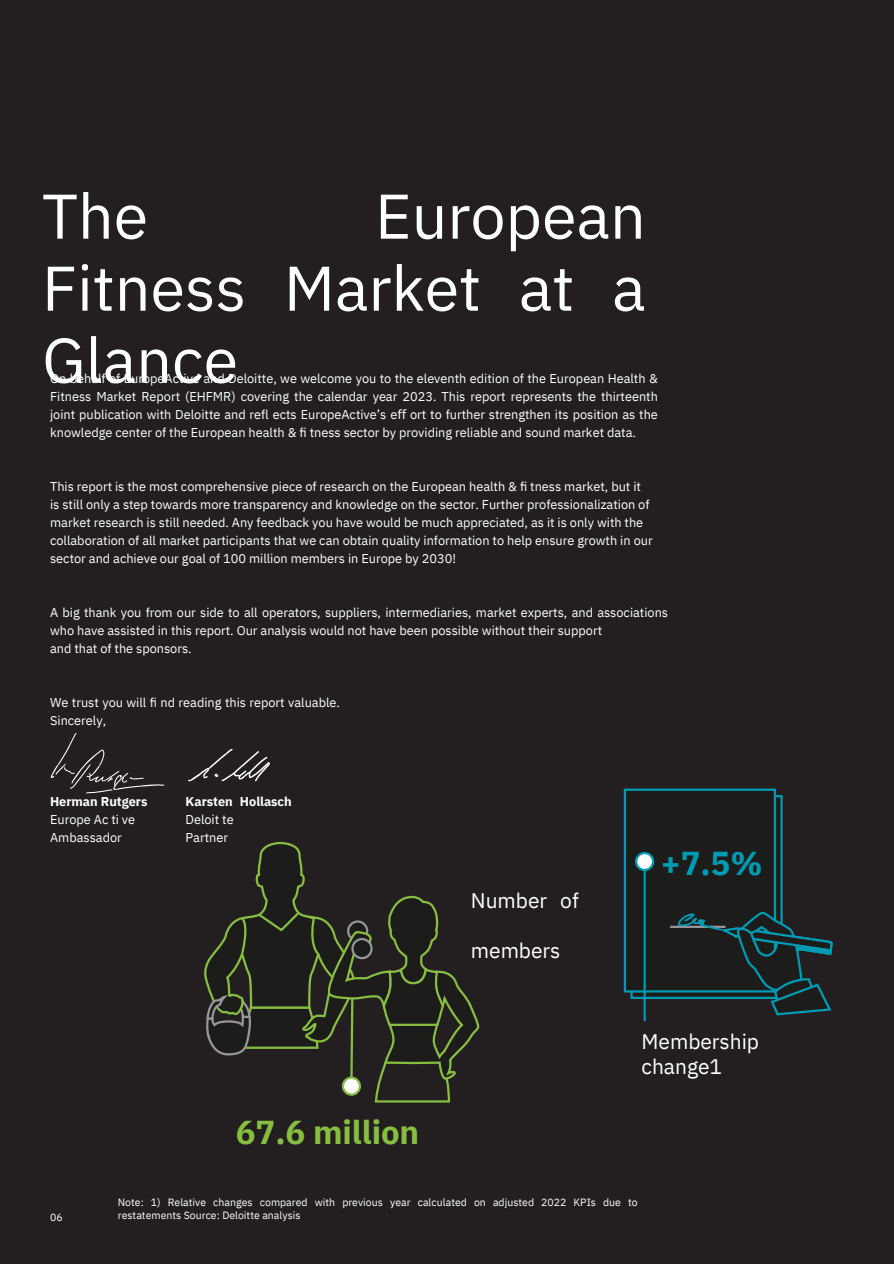
<style>
.page{position:relative;width:894px;height:1264px;background:#fff}
.page>*{position:absolute;margin:0;border:0;box-sizing:border-box;transform-origin:0 0}
.t1{font:63px/72px "IBM Plex Sans";color:#fff;text-align:justify}
.t2{font:700 33px "IBM Plex Sans";color:#87bd40}
.t3{font:700 33px "IBM Plex Sans";color:#009bb3}
.t4{font:21px/24.8px "IBM Plex Sans";color:#fff}
.t5{font:12.75px/18px "IBM Plex Sans";color:#fff}
.t6{font:700 12.75px/18px "IBM Plex Sans";color:#fff}
.t7{font:10.5px/13.5px "IBM Plex Sans";color:#fff}
.s1{font-family:"Noto Sans"}
.s2{font-weight:700}
.s3{font-weight:400}
</style>
<div class="page">
<div style="left:0;top:0;width:893px;height:1263px;background:#231f20"></div>
<svg style="left:51px;top:733px;width:113px;height:60px"></svg>
<svg style="left:188px;top:749px;width:82px;height:32px"></svg>
<svg style="left:204px;top:841px;width:276px;height:262px"></svg>
<svg style="left:623px;top:788px;width:210px;height:234px"></svg>
<h1 class="t1" style="left:42px;top:179px;width:108px">The</h1>
<h1 class="t1" style="left:42px;top:179px;width:605px;text-indent:333px">European Fitness Market at a Glance</h1>
<p class="t5" style="left:50px;top:369px;width:609px;text-align:justify">On behalf of EuropeActive and Deloitte, we welcome you to the eleventh edition of the European Health &amp; Fitness Market Report (EHFMR) covering the calendar year 2023. This report represents the thirteenth joint publication with Deloitte and refl ects EuropeActive’s e<span class="s1">ff</span> ort to further strengthen its position as the knowledge center of the European health &amp; fi tness sector by providing reliable and sound market data.</p>
<h3 class="t5" style="left:50px;top:477px;width:604px">This report is the most comprehensive piece of research on the European health &amp; fi tness market, but it is still only a step towards more transparency and knowledge on the sector. Further professionalization of market research is still needed. Any feedback you have would be much appreciated, as it is only with the collaboration of all market participants that we can obtain quality information to help ensure growth in our sector and achieve our goal of 100 million members in Europe by 2030!</h3>
<h2 class="t5" style="left:50px;top:603px;width:619px">A big thank you from our side to all operators, suppliers, intermediaries, market experts, and associations who have assisted in this report. Our analysis would not have been possible without their support<br>and that of the sponsors.</h2>
<h2 class="t5" style="left:50px;top:693px;width:291px">We trust you will fi nd reading this report valuable.<br>Sincerely,</h2>
<p class="t5" style="left:50px;top:791px;width:99px"><span class="s2">Herman Rutgers<br></span>Europe Ac ti ve<br>Ambassador</p>
<h3 class="t6" style="left:185px;top:791px;width:108px">Karsten Hollasch<br><span class="s3">Deloit te<br>Partner</span></h3>
<h4 class="t4" style="left:470px;top:888px;width:109px">Number of</h4>
<h4 class="t4" style="left:470px;top:937px;width:91px">members</h4>
<h4 class="t2" style="left:236px;top:1110px;width:185px">67.6 million</h4>
<h4 class="t3" style="left:660px;top:840px;width:103px">+7.5%</h4>
<h4 class="t4" style="left:641px;top:1028px;width:119px">Membership change1</h4>
<h4 class="t7" style="left:50px;top:1210px;width:14px">06</h4>
<h4 class="t7" style="left:118px;top:1195px;width:521px">Note: 1) Relative changes compared with previous year calculated on adjusted 2022 KPIs due to restatements Source: Deloitte analysis</h4>
</div>
